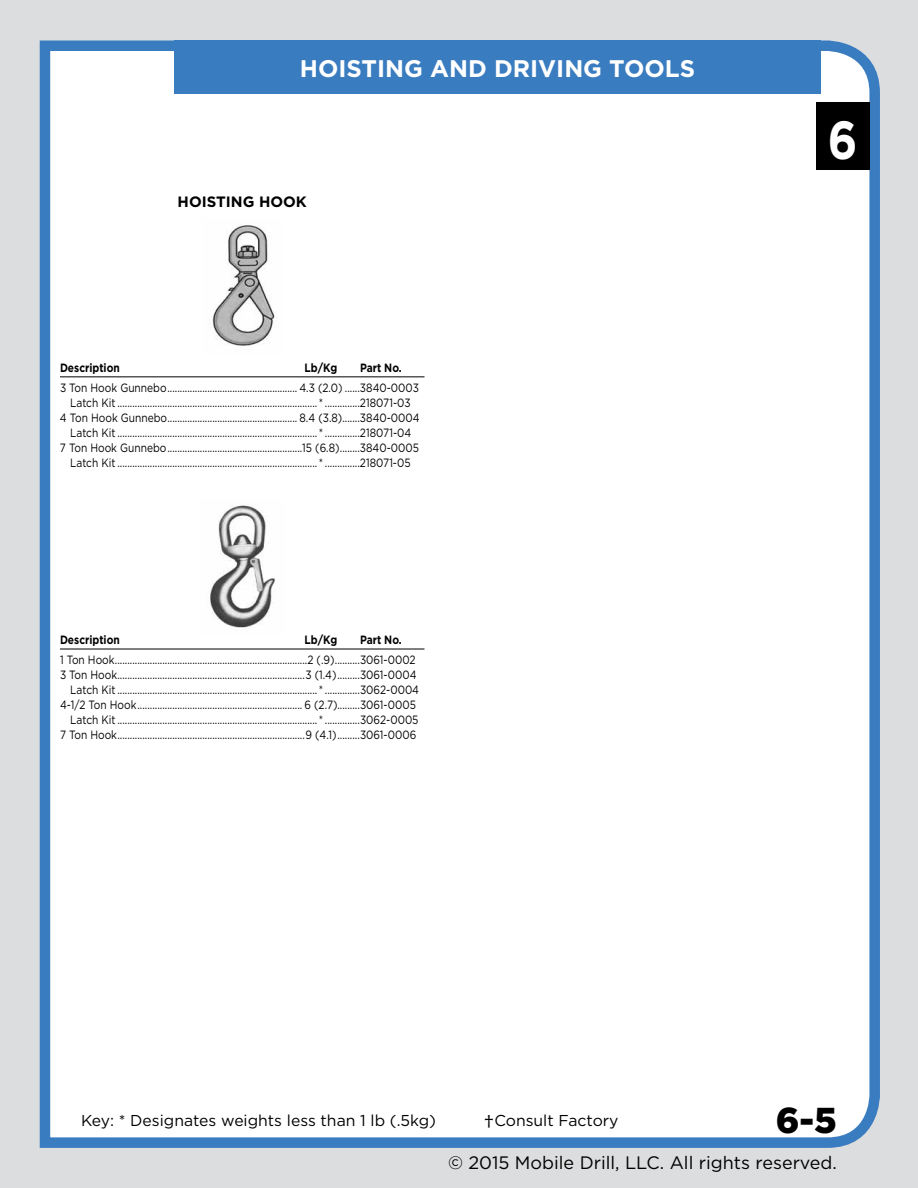
<style>
.page{position:relative;width:918px;height:1188px;background:#dcddde}
.page>*{position:absolute;margin:0;border:0;box-sizing:border-box;transform-origin:0 0}
.t1{font:700 53.55px "Gotham";color:#fff;scale:.84 1}
.t2{font:900 36px "Gotham";color:#000}
.t3{font:700 24px "Gotham";color:#fff}
.t4{font:18px "Gotham";color:#000}
.t5{font:15.75px "Gotham";color:#000}
.t6{font:700 15px "Gotham";color:#000}
.t7{font:12px/15px "Gotham";color:#000;text-align:center;scale:.85 1}
.t8{font:700 12px "Gotham";color:#000;scale:.85 1}
.s1{font-size:27px}
</style>
<div class="page">
<div style="left:39px;top:40px;width:841px;height:1108px;background:#fff"></div>
<div style="left:174px;top:40px;width:647px;height:54px;background:#3a7cc0"></div>
<div style="left:816px;top:102px;width:53px;height:68px;background:#000"></div>
<hr style="left:60px;top:376px;width:364px;height:1px;background:#000">
<hr style="left:60px;top:649px;width:364px;height:1px;background:#000">
<img style="left:200px;top:498px;width:84px;height:137px">
<img style="left:203px;top:218px;width:79px;height:135px">
<h3 class="t3" style="left:300px;top:52px;width:397px">HOISTING AND DRIVING TOOLS</h3>
<p class="t6" style="left:178px;top:191px;width:131px">HOISTING HOOK</p>
<p class="t8" style="left:60px;top:360px;width:72px">Description</p>
<p class="t8" style="left:305px;top:360px;width:40px">Lb/Kg</p>
<p class="t8" style="left:360px;top:360px;width:51px">Part No.</p>
<p class="t7" style="left:60px;top:380px;width:425px">3 Ton Hook Gunnebo.................................................... 4.3 (2.0) ......3840-0003<br>Latch Kit ................................................................................ * ..............218071-03<br>4 Ton Hook Gunnebo.................................................... 8.4 (3.8).......3840-0004<br>Latch Kit ................................................................................ * ..............218071-04<br>7 Ton Hook Gunnebo......................................................15 (6.8)........3840-0005<br>Latch Kit ................................................................................ * ..............218071-05</p>
<p class="t8" style="left:60px;top:632px;width:72px">Description</p>
<p class="t8" style="left:305px;top:632px;width:40px">Lb/Kg</p>
<p class="t8" style="left:360px;top:632px;width:51px">Part No.</p>
<p class="t7" style="left:60px;top:652px;width:424px;text-align:right">1 Ton Hook.............................................................................2 (.9)..........3061-0002<br>3 Ton Hook...........................................................................3 (1.4).........3061-0004<br>Latch Kit ................................................................................ * ..............3062-0004<br>4-1/2 Ton Hook.................................................................. 6 (2.7).........3061-0005<br>Latch Kit ................................................................................ * ..............3062-0005<br>7 Ton Hook...........................................................................9 (4.1).........3061-0006</p>
<h1 class="t1" style="left:828px;top:105px;width:37px">6</h1>
<h3 class="t5" style="left:81px;top:1111px;width:357px">Key: * Designates weights less than 1 lb (.5kg)</h3>
<h3 class="t5" style="left:483px;top:1111px;width:137px"><span class="s1">†</span>Consult Factory</h3>
<h2 class="t2" style="left:776px;top:1096px;width:63px">6-5</h2>
<h3 class="t4" style="left:448px;top:1151px;width:390px">© 2015 Mobile Drill, LLC. All rights reserved.</h3>
</div>
